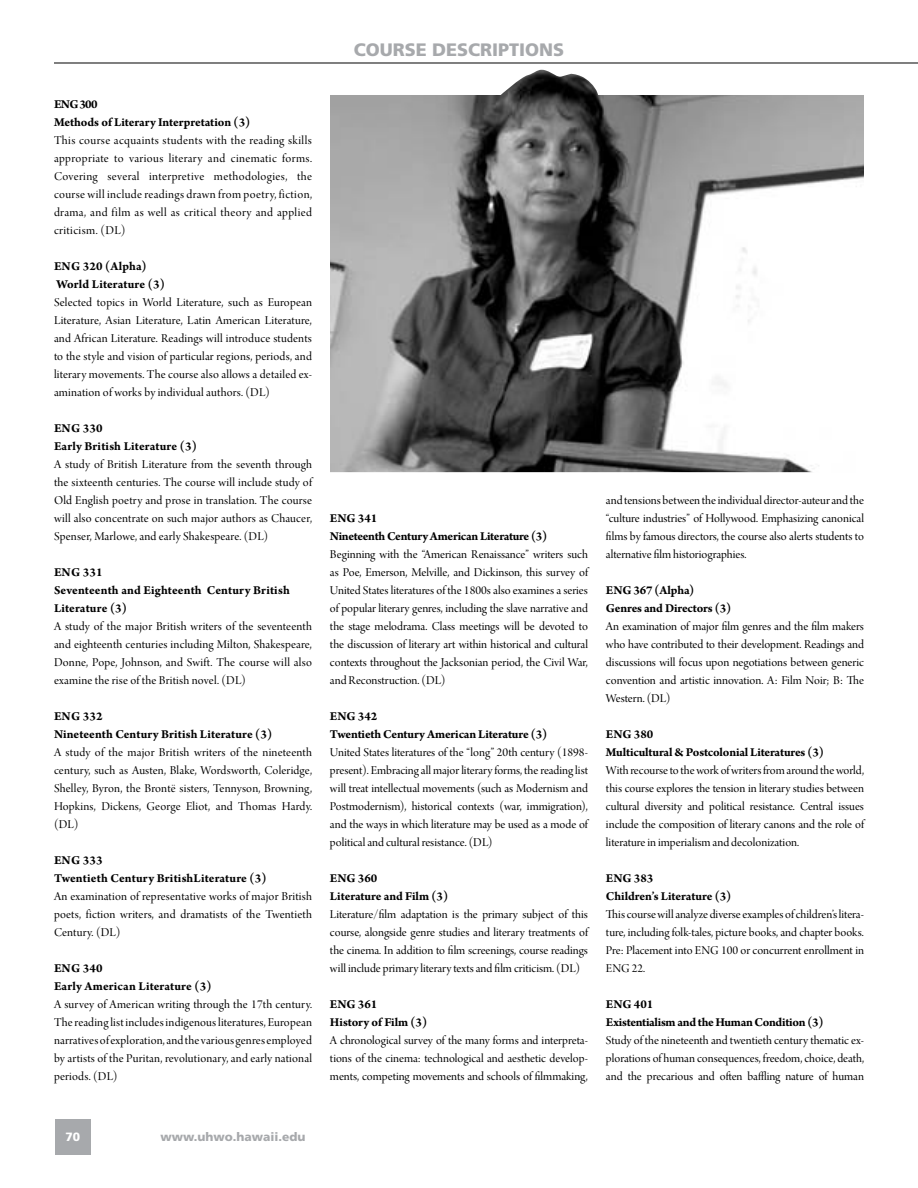
<style>
.page{position:relative;width:918px;height:1188px;background:#fff}
.page>*{position:absolute;margin:0;border:0;box-sizing:border-box;transform-origin:0 0}
.t1{font:900 18px "Frutiger LT Std";color:#a7a9ac}
.t2{font:12.75px/18px "Arno Pro Display";color:#000;text-align:justify}
.t3{font:700 12.75px/18px "Arno Pro";color:#000}
.t4{font:700 12.75px/18px "Arno Pro";letter-spacing:-.025em;color:#000}
.t5{font:900 12px "Frutiger LT Std";color:#a7a9ac}
.t6{font:900 12px "Frutiger LT Std";color:#fff}
</style>
<div class="page">
<div style="left:56px;top:1119px;width:36px;height:36px;background:#a7a9ac"></div>
<hr style="left:54px;top:63px;width:864px;height:1px;background:#000">
<img style="left:330px;top:70px;width:534px;height:402px">
<h1 class="t1" style="left:354px;top:39px;width:212px">COURSE DESCRIPTIONS</h1>
<p class="t3" style="left:54px;top:96px;width:198px">ENG 300<br>Methods of Literary Interpretation (3)</p>
<p class="t2" style="left:54px;top:132px;width:260px">This course acquaints students with the reading skills appropriate to various literary and cinematic forms.<br>Covering several interpretive methodologies, the course will include readings drawn from poetry, fiction, drama, and film as well as critical theory and applied criticism. (DL)</p>
<p class="t3" style="left:54px;top:258px;width:112px">ENG 320 (Alpha)<br>World Literature (3)</p>
<p class="t2" style="left:54px;top:294px;width:260px">Selected topics in World Literature, such as European Literature, Asian Literature, Latin American Literature, and African Literature. Readings will introduce students to the style and vision of particular regions, periods, and literary movements. The course also allows a detailed ex&shy;amination of works by individual authors. (DL)</p>
<p class="t3" style="left:54px;top:420px;width:144px">ENG 330<br>Early British Literature (3)</p>
<p class="t2" style="left:54px;top:456px;width:260px">A study of British Literature from the seventh through the sixteenth centuries. The course will include study of Old English poetry and prose in translation. The course will also concentrate on such major authors as Chaucer, Spenser, Marlowe, and early Shakespeare. (DL)</p>
<p class="t3" style="left:54px;top:564px;width:237px">ENG 331<br>Seventeenth and Eighteenth Century British<br>Literature (3)</p>
<p class="t2" style="left:54px;top:618px;width:260px">A study of the major British writers of the seventeenth and eighteenth centuries including Milton, Shakespeare, Donne, Pope, Johnson, and Swift. The course will also examine the rise of the British novel. (DL)</p>
<p class="t3" style="left:54px;top:708px;width:220px">ENG 332<br>Nineteenth Century British Literature (3)</p>
<p class="t2" style="left:54px;top:744px;width:260px">A study of the major British writers of the nineteenth century, such as Austen, Blake, Wordsworth, Coleridge, Shelley, Byron, the Brontë sisters, Tennyson, Browning, Hopkins, Dickens, George Eliot, and Thomas Hardy. (DL)</p>
<p class="t3" style="left:54px;top:852px;width:214px">ENG 333<br>Twentieth Century BritishLiterature (3)</p>
<p class="t2" style="left:54px;top:888px;width:260px">An examination of representative works of major British poets, fiction writers, and dramatists of the Twentieth Century. (DL)</p>
<p class="t3" style="left:54px;top:960px;width:159px">ENG 340<br>Early American Literature (3)</p>
<p class="t2" style="left:54px;top:996px;width:260px">A survey of American writing through the 17th century.<br>The reading list includes indigenous literatures, European narratives of exploration, and the various genres employed by artists of the Puritan, revolutionary, and early national periods. (DL)</p>
<p class="t4" style="left:330px;top:510px;width:219px">ENG 341<br>Nineteenth Century American Literature (3)</p>
<p class="t2" style="left:330px;top:546px;width:260px">Beginning with the “American Renaissance” writers such as Poe, Emerson, Melville, and Dickinson, this survey of United States literatures of the 1800s also examines a series of popular literary genres, including the slave narrative and the stage melodrama. Class meetings will be devoted to the discussion of literary art within historical and cultural contexts throughout the Jacksonian period, the Civil War, and Reconstruction. (DL)</p>
<p class="t3" style="left:330px;top:708px;width:219px">ENG 342<br>Twentieth Century American Literature (3)</p>
<p class="t2" style="left:330px;top:744px;width:260px">United States literatures of the “long” 20th century (1898- present). Embracing all major literary forms, the reading list will treat intellectual movements (such as Modernism and Postmodernism), historical contexts (war, immigration), and the ways in which literature may be used as a mode of political and cultural resistance. (DL)</p>
<p class="t3" style="left:330px;top:870px;width:120px">ENG 360<br>Literature and Film (3)</p>
<p class="t2" style="left:330px;top:906px;width:260px">Literature/film adaptation is the primary subject of this course, alongside genre studies and literary treatments of the cinema. In addition to film screenings, course readings will include primary literary texts and film criticism. (DL)</p>
<p class="t3" style="left:330px;top:996px;width:99px">ENG 361<br>History of Film (3)</p>
<p class="t2" style="left:330px;top:1032px;width:259px">A chronological survey of the many forms and interpreta&shy;tions of the cinema: technological and aesthetic develop&shy;ments, competing movements and schools of filmmaking,</p>
<p class="t2" style="left:606px;top:492px;width:260px">and tensions between the individual director-auteur and the “culture industries” of Hollywood. Emphasizing canonical films by famous directors, the course also alerts students to alternative film historiographies.</p>
<p class="t3" style="left:606px;top:582px;width:127px">ENG 367 (Alpha)<br>Genres and Directors (3)</p>
<p class="t2" style="left:606px;top:618px;width:260px">An examination of major film genres and the film makers who have contributed to their development. Readings and discussions will focus upon negotiations between generic convention and artistic innovation. A: Film Noir; B: The Western. (DL)</p>
<p class="t3" style="left:606px;top:726px;width:219px">ENG 380<br>Multicultural &amp; Postcolonial Literatures (3)</p>
<p class="t2" style="left:606px;top:762px;width:260px">With recourse to the work of writers from around the world, this course explores the tension in literary studies between cultural diversity and political resistance. Central issues include the composition of literary canons and the role of literature in imperialism and decolonization.</p>
<p class="t3" style="left:606px;top:870px;width:127px">ENG 383<br>Children’s Literature (3)</p>
<p class="t2" style="left:606px;top:906px;width:260px">This course will analyze diverse examples of children’s litera&shy;ture, including folk-tales, picture books, and chapter books.<br>Pre: Placement into ENG 100 or concurrent enrollment in ENG 22.</p>
<p class="t4" style="left:606px;top:996px;width:219px">ENG 401<br>Existentialism and the Human Condition (3)</p>
<p class="t2" style="left:606px;top:1032px;width:260px">Study of the nineteenth and twentieth century thematic ex&shy;plorations of human consequences, freedom, choice, death, and the precarious and often baffling nature of human</p>
<p class="t6" style="left:65px;top:1130px;width:16px">70</p>
<p class="t5" style="left:160px;top:1130px;width:147px">www.uhwo.hawaii.edu</p>
</div>
